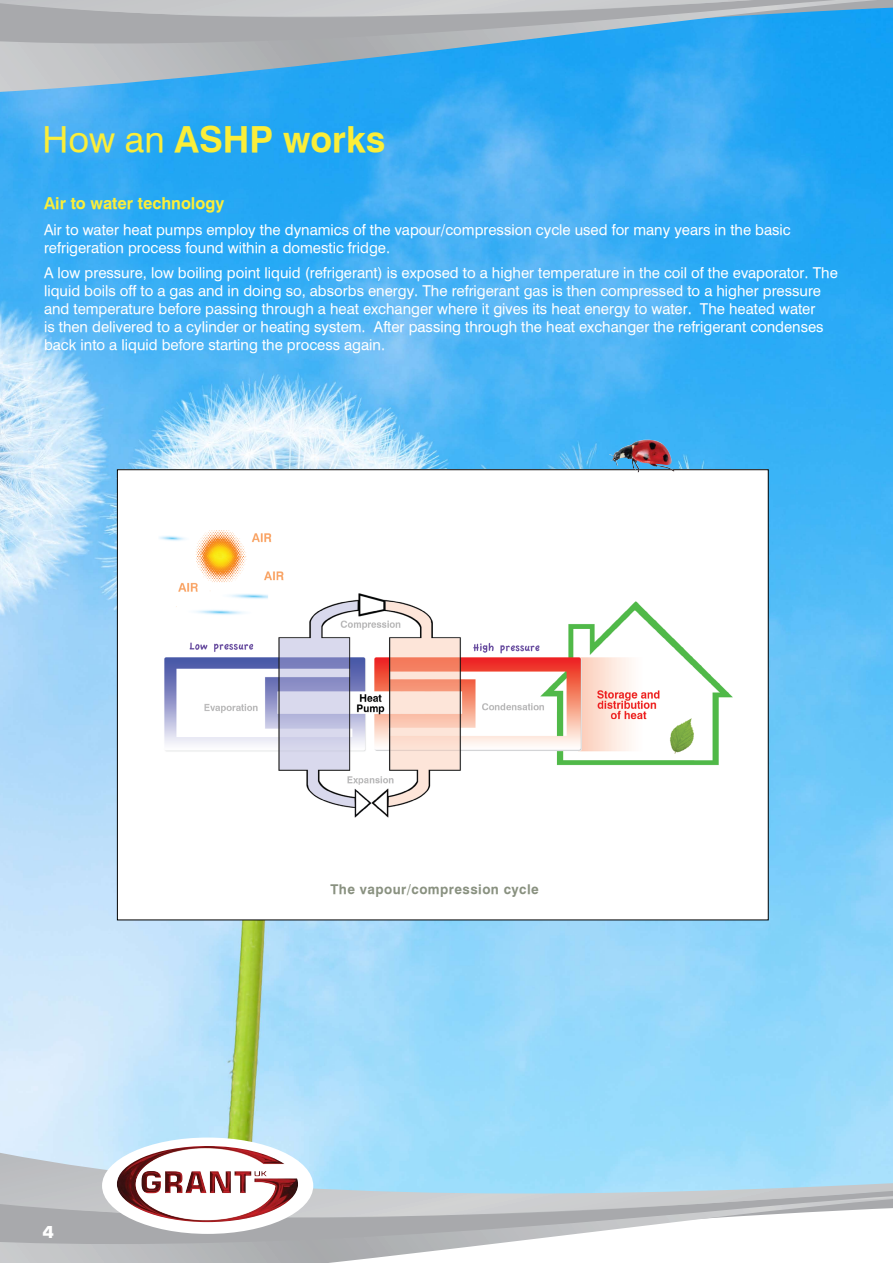
<style>
.page{position:relative;width:893px;height:1263px;background:#fff}
.page>*{position:absolute;margin:0;border:0;box-sizing:border-box;transform-origin:0 0}
.t1{font:700 36px "Halvett";color:#fbee39}
.t2{font:700 16.5px "Halvett";color:#fbee39}
.t3{font:700 16.5px "Square 721 BT";color:#fff}
.t4{font:15px/18px "Halvett";color:#fff}
.t5{font:700 13.5px "Halvett";letter-spacing:.035em;color:#899180}
.s1{font-weight:400}
</style>
<div class="page">
<img style="left:0;top:101px;width:893px;height:1026px">
<svg style="left:0;top:1127px;width:893px;height:136px"></svg>
<svg style="left:0;top:1153px;width:893px;height:75px;background:#b5d0de"></svg>
<div style="left:102px;top:1137px;width:211px;height:97px;background:#fff;border-radius:50%"></div>
<img style="left:117px;top:1146px;width:181px;height:76px">
<svg style="left:0;top:73px;width:893px;height:28px;background:#2fa9f4"></svg>
<svg style="left:0;top:73px;width:878px;height:19px;background:#3fabed"></svg>
<svg style="left:0;top:0;width:893px;height:73px;background:#63acd8"></svg>
<svg style="left:0;top:0;width:850px;height:31px;background:#a5b6c2"></svg>
<div style="left:117px;top:470px;width:651px;height:450px;background:#fff"></div>
<img style="left:159px;top:530px;width:574px;height:288px">
<img style="left:609px;top:440px;width:65px;height:32px">
<h1 class="t1" style="left:43px;top:118px;width:344px"><span class="s1">How an</span> ASHP works</h1>
<p class="t2" style="left:44px;top:193px;width:182px">Air to water technology</p>
<p class="t4" style="left:44px;top:221px;width:748px">Air to water heat pumps employ the dynamics of the vapour/compression cycle used for many years in the basic refrigeration process found within a domestic fridge.</p>
<p class="t4" style="left:44px;top:263px;width:795px">A low pressure, low boiling point liquid (refrigerant) is exposed to a higher temperature in the coil of the evaporator. The liquid boils off to a gas and in doing so, absorbs energy. The refrigerant gas is then compressed to a higher pressure and temperature before passing through a heat exchanger where it gives its heat energy to water. The heated water<br>is then delivered to a cylinder or heating system. After passing through the heat exchanger the refrigerant condenses back into a liquid before starting the process again.</p>
<p class="t3" style="left:43px;top:1222px;width:13px">4</p>
<p class="t5" style="left:330px;top:881px;width:210px">The vapour/compression cycle</p>
</div>
